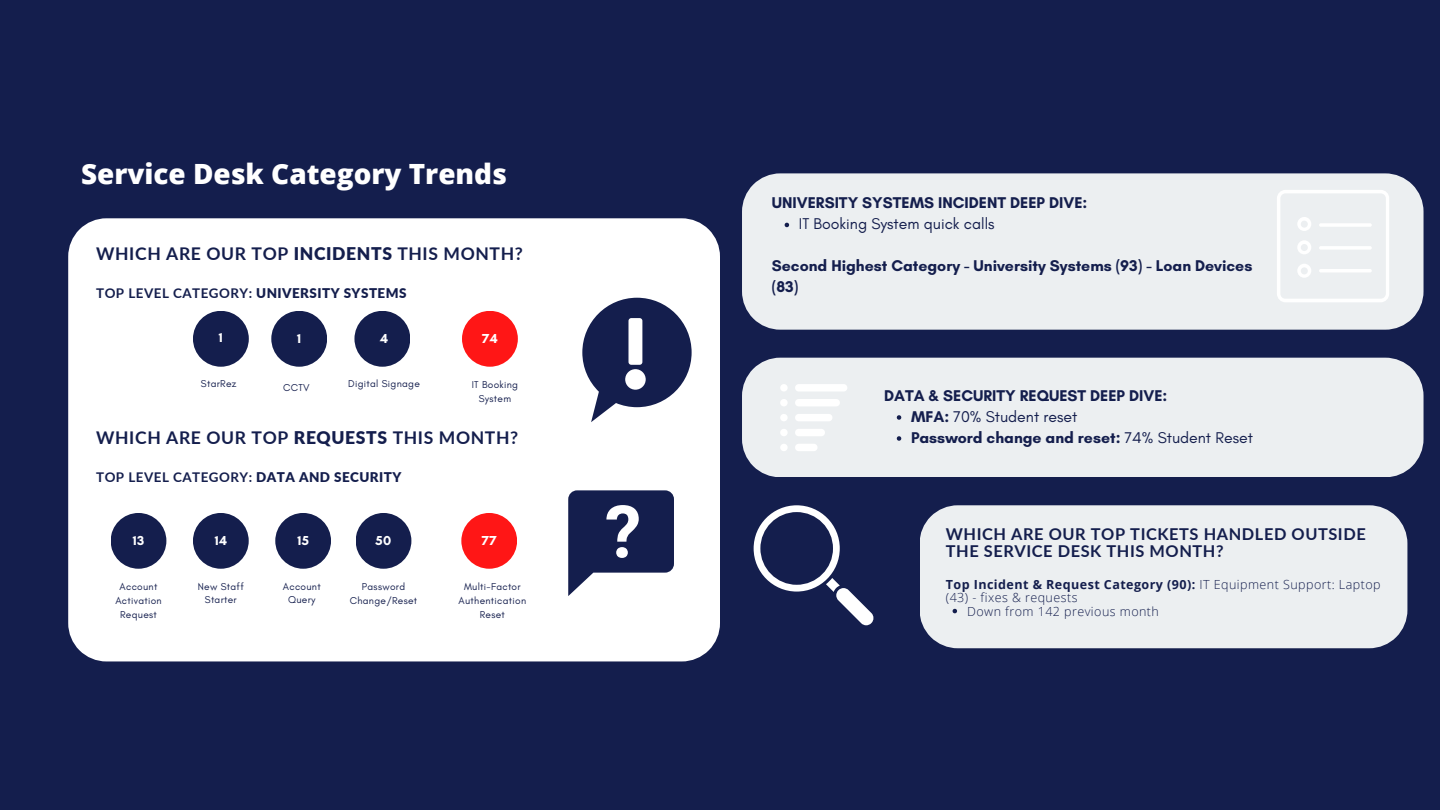
<style>
.page{position:relative;width:1440px;height:810px;background:#141e4d}
.page>*{position:absolute;margin:0;border:0;box-sizing:border-box;transform-origin:0 0}
.t1{font:800 27.9px "Open Sans";color:#fff}
.t2{font:700 17.5px "Lato";letter-spacing:.035em;color:#141e4d}
.t3{font:700 16.3px/17.2px "Lato";letter-spacing:.035em;color:#141e4d}
.t4{font:700 15.9px/21px "Glacial Indifference";color:#141e4d}
.t5{font:15.9px "Glacial Indifference";color:#141e4d}
.t6{font:700 13.4px "Lato";letter-spacing:.035em;color:#141e4d}
.t7{font:700 13.3px "Glacial Indifference";color:#fff}
.t8{font:700 13.2px "Glacial Indifference";letter-spacing:.03em;color:#fff}
.t9{font:300 12.5px/13.5px "Open Sans";letter-spacing:.035em;color:#141e4d}
.t10{font:10.2px/13.6px "Glacial Indifference";letter-spacing:.03em;color:#141e4d;text-align:center}
.t11{font:10.1px/14px "Glacial Indifference";letter-spacing:.03em;color:#141e4d;text-align:center}
.s1{font-weight:900}
.s2{font-weight:700}
.s3{font-weight:400}
</style>
<div class="page">
<div style="left:742px;top:358px;width:682px;height:119px;background:#eceff1"></div>
<svg style="left:780px;top:384px;width:67px;height:67px;background:#f2f4f5"></svg>
<div style="left:68px;top:218px;width:652px;height:443px;background:#fff"></div>
<svg style="left:568px;top:490px;width:106px;height:106px"></svg>
<svg style="left:582px;top:298px;width:110px;height:124px"></svg>
<div style="left:629px;top:318px;width:13px;height:47px;background:#fff;border-radius:3px"></div>
<div style="left:625px;top:369px;width:21px;height:21px;background:#fff;border-radius:50%"></div>
<div style="left:111px;top:513px;width:55px;height:56px;background:#141e4d;border-radius:50%"></div>
<div style="left:193px;top:513px;width:56px;height:56px;background:#141e4d;border-radius:50%"></div>
<div style="left:275px;top:513px;width:56px;height:56px;background:#141e4d;border-radius:50%"></div>
<div style="left:356px;top:513px;width:55px;height:56px;background:#141e4d;border-radius:50%"></div>
<div style="left:461px;top:513px;width:56px;height:56px;background:#ff1616;border-radius:50%"></div>
<div style="left:462px;top:311px;width:56px;height:56px;background:#ff1616;border-radius:50%"></div>
<div style="left:354px;top:311px;width:56px;height:56px;background:#141e4d;border-radius:50%"></div>
<div style="left:271px;top:311px;width:56px;height:56px;background:#141e4d;border-radius:50%"></div>
<div style="left:742px;top:173px;width:682px;height:157px;background:#eceff1"></div>
<svg style="left:1277px;top:190px;width:112px;height:112px;background:#eff1f3"></svg>
<svg style="left:754px;top:505px;width:120px;height:120px"></svg>
<div style="left:920px;top:505px;width:487px;height:143px;background:#eceff1"></div>
<svg style="left:953px;top:609px;width:4px;height:4px"></svg>
<svg style="left:785px;top:223px;width:4px;height:4px"></svg>
<svg style="left:897px;top:415px;width:4px;height:5px"></svg>
<svg style="left:897px;top:436px;width:4px;height:5px"></svg>
<div style="left:193px;top:311px;width:56px;height:56px;background:#141e4d;border-radius:50%"></div>
<p class="t1" style="left:81px;top:154px;width:428px">Service Desk Category Trends</p>
<p class="t2" style="left:96px;top:243px;width:428px">WHICH ARE OUR TOP <span class="s1">INCIDENTS</span> THIS MONTH?</p>
<p class="t6" style="left:96px;top:285px;width:312px">TOP LEVEL CATEGORY: <span class="s1">UNIVERSITY SYSTEMS</span></p>
<p class="t7" style="left:219px;top:329px;width:5px">1</p>
<p class="t11" style="left:201px;top:377px;width:37px">StarRez</p>
<p class="t7" style="left:215px;top:331px;width:10px">4</p>
<p class="t7" style="left:297px;top:331px;width:5px">1</p>
<p class="t11" style="left:283px;top:380px;width:28px">CCTV</p>
<p class="t7" style="left:380px;top:331px;width:10px">4</p>
<p class="t11" style="left:348px;top:377px;width:73px">Digital Signage</p>
<p class="t7" style="left:482px;top:331px;width:17px">74</p>
<p class="t11" style="left:472px;top:377px;width:48px">IT Booking<br>System</p>
<p class="t2" style="left:96px;top:427px;width:423px">WHICH ARE OUR TOP <span class="s1">REQUESTS</span> THIS MONTH?</p>
<p class="t6" style="left:96px;top:469px;width:307px">TOP LEVEL CATEGORY: <span class="s1">DATA AND SECURITY</span></p>
<p class="t8" style="left:133px;top:533px;width:13px">13</p>
<p class="t8" style="left:215px;top:533px;width:14px">14</p>
<p class="t8" style="left:297px;top:533px;width:13px">15</p>
<p class="t8" style="left:376px;top:533px;width:17px">50</p>
<p class="t8" style="left:482px;top:533px;width:16px">77</p>
<p class="t11" style="left:459px;top:579px;width:69px">Multi-Factor<br>Authentication<br>Reset</p>
<p class="t11" style="left:198px;top:579px;width:47px;line-height:13.5px">New Staff<br>Starter</p>
<p class="t11" style="left:115px;top:579px;width:48px">Account<br>Activation<br>Request</p>
<p class="t10" style="left:283px;top:579px;width:39px">Account<br>Query</p>
<p class="t11" style="left:350px;top:579px;width:69px">Password<br>Change/Reset</p>
<p class="t4" style="left:772px;top:192px;width:317px">UNIVERSITY SYSTEMS INCIDENT DEEP DIVE:</p>
<p class="t5" style="left:799px;top:214px;width:197px">IT Booking System quick calls</p>
<p class="t4" style="left:772px;top:255px;width:482px">Second Highest Category - University Systems (93) - Loan Devices (83)</p>
<p class="t4" style="left:884px;top:385px;width:285px">DATA &amp; SECURITY REQUEST DEEP DIVE:</p>
<p class="t5" style="left:911px;top:407px;width:168px"><span class="s2">MFA:</span> 70% Student reset</p>
<p class="t4" style="left:911px;top:427px;width:343px">Password change and reset: <span class="s3">74% Student Reset</span></p>
<p class="t3" style="left:946px;top:525px;width:421px">WHICH ARE OUR TOP TICKETS HANDLED OUTSIDE<br>THE SERVICE DESK THIS MONTH?</p>
<p class="t9" style="left:946px;top:577px;width:436px"><span class="s2">Top Incident &amp; Request Category (90):</span> IT Equipment Support: Laptop (43) - fixes &amp; requests</p>
<p class="t9" style="left:967px;top:604px;width:193px">Down from 142 previous month</p>
</div>
